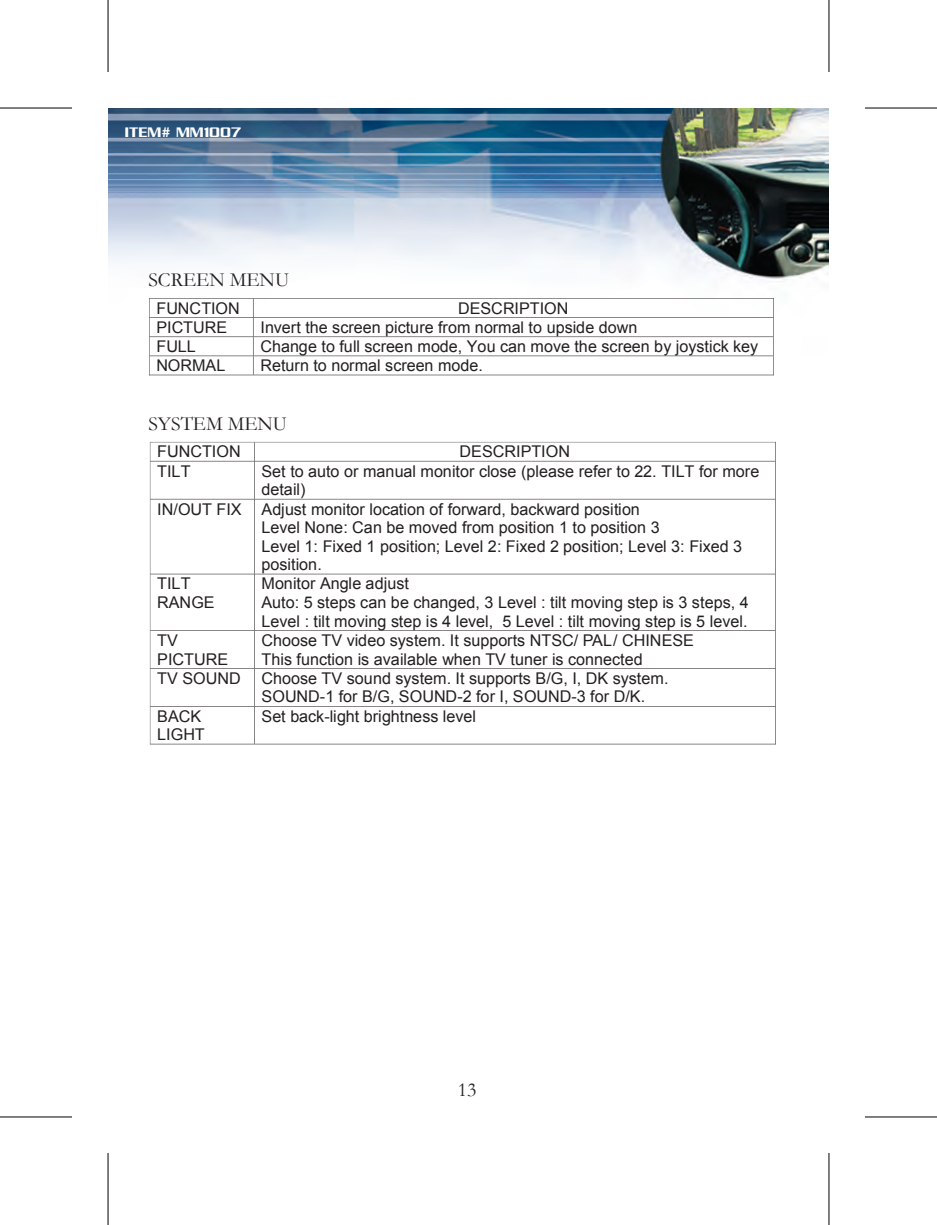
<style>
.page{position:relative;width:937px;height:1225px;background:#fff}
.page>*{position:absolute;margin:0;border:0;box-sizing:border-box;transform-origin:0 0}
.t1{font:20px "Garamond";color:#231f20}
.t2{font:16.2px/18.6px "Arial";color:#231f20}
.t3{font:15px "Serpentine Sans ICG";color:#fff}
</style>
<div class="page">
<img style="left:108px;top:108px;width:720px;height:637px">
<svg style="left:107px;top:0;width:2px;height:72px"></svg>
<svg style="left:0;top:107px;width:72px;height:2px"></svg>
<svg style="left:0;top:1116px;width:72px;height:1px"></svg>
<svg style="left:107px;top:1153px;width:2px;height:72px"></svg>
<svg style="left:828px;top:0;width:1px;height:72px"></svg>
<svg style="left:865px;top:107px;width:72px;height:2px"></svg>
<svg style="left:865px;top:1116px;width:72px;height:1px"></svg>
<svg style="left:828px;top:1153px;width:1px;height:72px"></svg>
<svg style="left:149px;top:298px;width:625px;height:78px"></svg>
<svg style="left:150px;top:442px;width:626px;height:303px"></svg>
<p class="t3" style="left:125px;top:124px;width:118px">ITEM# MM1007</p>
<p class="t1" style="left:148px;top:268px;width:142px">SCREEN MENU</p>
<p class="t2" style="left:156px;top:299px;width:85px">FUNCTION</p>
<p class="t2" style="left:458px;top:299px;width:112px">DESCRIPTION</p>
<p class="t2" style="left:156px;top:318px;width:72px">PICTURE</p>
<p class="t2" style="left:260px;top:318px;width:378px">Invert the screen picture from normal to upside down</p>
<p class="t2" style="left:156px;top:337px;width:41px">FULL</p>
<p class="t2" style="left:260px;top:337px;width:499px">Change to full screen mode, You can move the screen by joystick key</p>
<p class="t2" style="left:156px;top:356px;width:70px">NORMAL</p>
<p class="t2" style="left:260px;top:356px;width:224px">Return to normal screen mode.</p>
<p class="t1" style="left:148px;top:412px;width:140px">SYSTEM MENU</p>
<p class="t2" style="left:157px;top:442px;width:85px">FUNCTION</p>
<p class="t2" style="left:459px;top:442px;width:112px">DESCRIPTION</p>
<p class="t2" style="left:157px;top:461px;width:35px">TILT</p>
<p class="t2" style="left:261px;top:461px;width:499px">Set to auto or manual monitor close (please refer to 22. TILT for more</p>
<p class="t2" style="left:261px;top:480px;width:45px">detail)</p>
<p class="t2" style="left:157px;top:499px;width:484px">IN/OUT FIX Adjust monitor location of forward, backward position</p>
<p class="t2" style="left:261px;top:518px;width:400px">Level None: Can be moved from position 1 to position 3</p>
<p class="t2" style="left:261px;top:537px;width:482px">Level 1: Fixed 1 position; Level 2: Fixed 2 position; Level 3: Fixed 3</p>
<p class="t2" style="left:261px;top:555px;width:62px">position.</p>
<p class="t2" style="left:157px;top:574px;width:35px">TILT</p>
<p class="t2" style="left:157px;top:593px;width:59px">RANGE</p>
<p class="t2" style="left:261px;top:574px;width:489px">Monitor Angle adjust<br>Auto: 5 steps can be changed, 3 Level : tilt moving step is 3 steps, 4<br>Level : tilt moving step is 4 level, 5 Level : tilt moving step is 5 level.</p>
<p class="t2" style="left:157px;top:631px;width:72px">TV<br>PICTURE</p>
<p class="t2" style="left:261px;top:631px;width:434px">Choose TV video system. It supports NTSC/ PAL/ CHINESE<br>This function is available when TV tuner is connected</p>
<p class="t2" style="left:157px;top:669px;width:85px">TV SOUND</p>
<p class="t2" style="left:261px;top:669px;width:408px">Choose TV sound system. It supports B/G, I, DK system.<br>SOUND-1 for B/G, SOUND-2 for I, SOUND-3 for D/K.</p>
<p class="t2" style="left:157px;top:707px;width:49px">BACK<br>LIGHT</p>
<p class="t2" style="left:261px;top:707px;width:216px">Set back-light brightness level</p>
<p class="t1" style="left:458px;top:1077px;width:20px">13</p>
</div>
